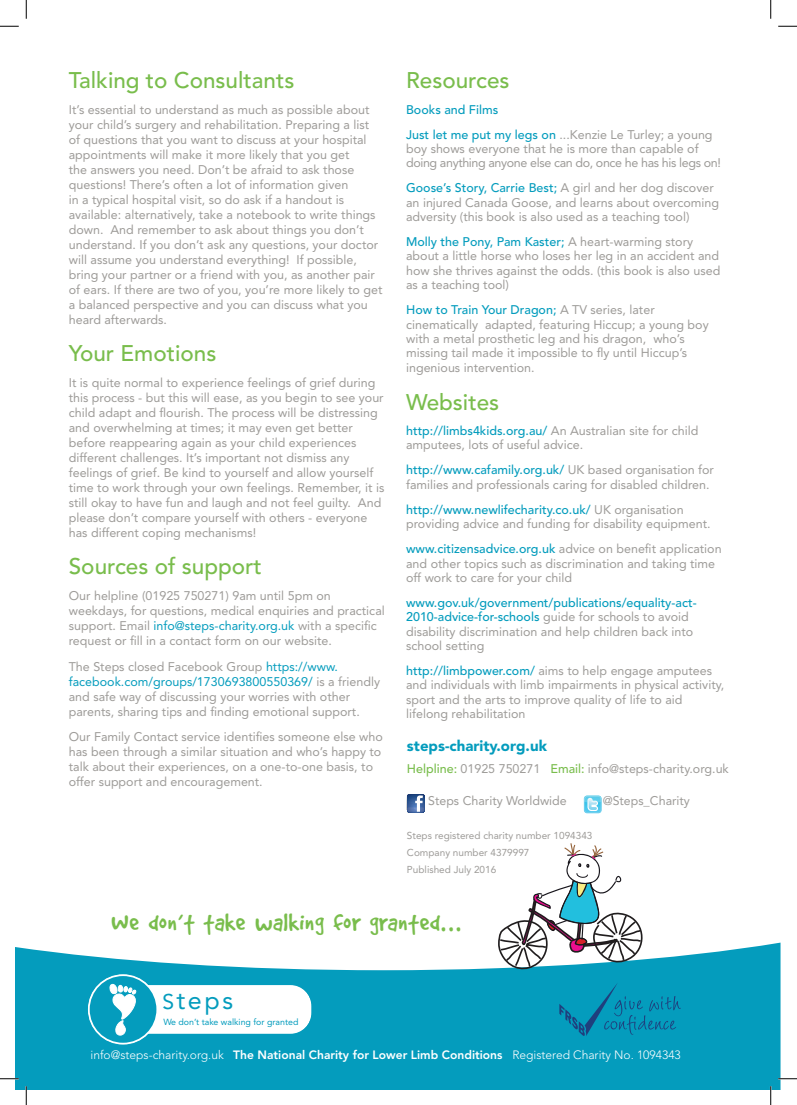
<style>
.page{position:relative;width:797px;height:1105px;background:#fff}
.page>*{position:absolute;margin:0;border:0;box-sizing:border-box;transform-origin:0 0}
.t1{font:27.5px "Toddler";color:#79bd4c}
.t2{font:25.25px "Avenir";color:#049cbd}
.t3{font:500 22.5px "Avenir";color:#79bd4c}
.t4{font:900 15px "Avenir";color:#049cbd}
.t5{font:12.5px/15px "Avenir";color:#9d9b98}
.t6{font:12.5px/14.4px "Avenir";letter-spacing:-.03em;color:#9d9b98}
.t7{font:500 12.5px/25px "Avenir";color:#049cbd}
.t8{font:300 12px "Avenir";color:#fff}
.t9{font:10px/17.4px "Avenir";color:#9d9b98}
.t10{font:8.88px "Avenir";color:#049cbd}
.s1{color:#049cbd}
.s2{font-weight:400;color:#9d9b98}
.s3{font-weight:500;color:#049cbd}
.s4{font-weight:500;color:#79bd4c}
.s5{font-size:21.12px}
.s6{font-weight:800}
</style>
<div class="page">
<svg style="left:407px;top:794px;width:18px;height:18px"></svg>
<svg style="left:584px;top:795px;width:17px;height:18px"></svg>
<svg style="left:16px;top:942px;width:764px;height:147px;background:#26a9c5"></svg>
<div style="left:98px;top:984px;width:213px;height:51px;background:#fff;border-radius:22px"></div>
<div style="left:98px;top:983px;width:216px;height:53px;border:2px solid #049cbd;border-radius:22px"></div>
<div style="left:89px;top:975px;width:68px;height:69px;background:#049cbd;border-radius:50%"></div>
<div style="left:88px;top:974px;width:70px;height:70px;border:2px solid #fff;border-radius:50%"></div>
<svg style="left:109px;top:984px;width:28px;height:51px"></svg>
<svg style="left:559px;top:982px;width:122px;height:54px;background:#0691b5"></svg>
<svg style="left:497px;top:843px;width:152px;height:129px"></svg>
<svg style="left:0;top:25px;width:19px;height:2px"></svg>
<svg style="left:778px;top:25px;width:19px;height:2px"></svg>
<svg style="left:0;top:1078px;width:19px;height:1px"></svg>
<svg style="left:778px;top:1078px;width:19px;height:1px"></svg>
<svg style="left:25px;top:0;width:2px;height:19px"></svg>
<svg style="left:25px;top:1086px;width:2px;height:19px"></svg>
<svg style="left:770px;top:0;width:1px;height:19px"></svg>
<svg style="left:770px;top:1086px;width:1px;height:19px"></svg>
<h3 class="t3" style="left:69px;top:67px;width:227px">Talking to Consultants</h3>
<p class="t5" style="left:69px;top:102px;width:315px">It’s essential to understand as much as possible about your child’s surgery and rehabilitation. Preparing a list of questions that you want to discuss at your hospital appointments will make it more likely that you get<br>the answers you need. Don’t be afraid to ask those questions! There’s often a lot of information given<br>in a typical hospital visit, so do ask if a handout is available: alternatively, take a notebook to write things down. And remember to ask about things you don’t understand. If you don’t ask any questions, your doctor will assume you understand everything! If possible, bring your partner or a friend with you, as another pair of ears. If there are two of you, you’re more likely to get a balanced perspective and you can discuss what you heard afterwards.</p>
<h3 class="t3" style="left:69px;top:340px;width:149px">Your Emotions</h3>
<p class="t5" style="left:69px;top:375px;width:317px">It is quite normal to experience feelings of grief during this process - but this will ease, as you begin to see your child adapt and flourish. The process will be distressing and overwhelming at times; it may even get better before reappearing again as your child experiences different challenges. It’s important not dismiss any feelings of grief. Be kind to yourself and allow yourself time to work through your own feelings. Remember, it is still okay to have fun and laugh and not feel guilty. And please don’t compare yourself with others - everyone has different coping mechanisms!</p>
<h3 class="t3" style="left:69px;top:554px;width:195px">Sources of support</h3>
<p class="t5" style="left:69px;top:588px;width:317px">Our helpline (01925 750271) 9am until 5pm on weekdays, for questions, medical enquiries and practical support. Email <span class="s1">info@steps-charity.org.uk</span> with a specific request or fill in a contact form on our website.</p>
<p class="t5" style="left:69px;top:659px;width:313px">The Steps closed Facebook Group <span class="s1">https://www. facebook.com/groups/1730693800550369/</span> is a friendly and safe way of discussing your worries with other parents, sharing tips and finding emotional support.</p>
<p class="t5" style="left:69px;top:729px;width:315px">Our Family Contact service identifies someone else who has been through a similar situation and who’s happy to talk about their experiences, on a one-to-one basis, to offer support and encouragement.</p>
<h3 class="t3" style="left:406px;top:67px;width:105px">Resources</h3>
<p class="t7" style="left:406px;top:97px;width:308px">Books and Films<br>Just let me put my legs on <span class="s2">...Kenzie Le Turley; a young</span></p>
<p class="t6" style="left:406px;top:141px;width:316px">boy shows everyone that he is more than capable of doing anything anyone else can do, once he has his legs on!</p>
<p class="t5" style="left:406px;top:181px;width:314px;line-height:14.4px"><span class="s3">Goose’s Story, Carrie Best;</span> A girl and her dog discover an injured Canada Goose, and learns about overcoming adversity (this book is also used as a teaching tool)</p>
<p class="t5" style="left:406px;top:235px;width:316px;line-height:14.4px"><span class="s3">Molly the Pony, Pam Kaster;</span> A heart-warming story about a little horse who loses her leg in an accident and how she thrives against the odds. (this book is also used as a teaching tool)</p>
<p class="t5" style="left:406px;top:303px;width:304px;line-height:14.5px"><span class="s3">How to Train Your Dragon;</span> A TV series, later cinematically adapted, featuring Hiccup; a young boy with a metal prosthetic leg and his dragon, who’s missing tail made it impossible to fly until Hiccup’s ingenious intervention.</p>
<h3 class="t3" style="left:406px;top:389px;width:95px">Websites</h3>
<p class="t5" style="left:406px;top:423px;width:294px;line-height:14.4px"><span class="s3">http://limbs4kids.org.au/</span> An Australian site for child amputees, lots of useful advice.</p>
<p class="t5" style="left:406px;top:463px;width:309px;line-height:14.4px"><span class="s3">http://www.cafamily.org.uk/</span> UK based organisation for families and professionals caring for disabled children.</p>
<p class="t5" style="left:406px;top:502px;width:306px;line-height:14.4px"><span class="s3">http://www.newlifecharity.co.uk/</span> UK organisation providing advice and funding for disability equipment.</p>
<p class="t5" style="left:406px;top:542px;width:317px;line-height:14.4px"><span class="s3">www.citizensadvice.org.uk</span> advice on benefit application and other topics such as discrimination and taking time off work to care for your child</p>
<p class="t5" style="left:406px;top:595px;width:292px;line-height:14.4px"><span class="s3">www.gov.uk/government/publications/equality-act-2010-advice-for-schools</span> guide for schools to avoid disability discrimination and help children back into school setting</p>
<p class="t5" style="left:406px;top:663px;width:320px;line-height:14.4px"><span class="s3">http://limbpower.com/</span> aims to help engage amputees and individuals with limb impairments in physical activity, sport and the arts to improve quality of life to aid lifelong rehabilitation</p>
<p class="t4" style="left:407px;top:736px;width:141px">steps-charity.org.uk</p>
<p class="t5" style="left:407px;top:761px;width:323px"><span class="s4">Helpline:</span> 01925 750271 <span class="s4">Email:</span> info@steps-charity.org.uk</p>
<p class="t5" style="left:428px;top:793px;width:140px">Steps Charity Worldwide</p>
<p class="t5" style="left:602px;top:793px;width:89px">@Steps_Charity</p>
<p class="t9" style="left:407px;top:826px;width:187px">Steps registered charity number 1094343<br>Company number 4379997<br>Published July 2016</p>
<h1 class="t1" style="left:111px;top:907px;width:352px">We don’t take walking for granted...</h1>
<h2 class="t2" style="left:163px;top:980px;width:72px"><span class="s5">S</span>teps</h2>
<p class="t10" style="left:163px;top:1015px;width:136px">We don’t take walking for granted</p>
<p class="t8" style="left:90px;top:1047px;width:592px">info@steps-charity.org.uk <span class="s6">The National Charity for Lower Limb Conditions</span> Registered Charity No. 1094343</p>
</div>
